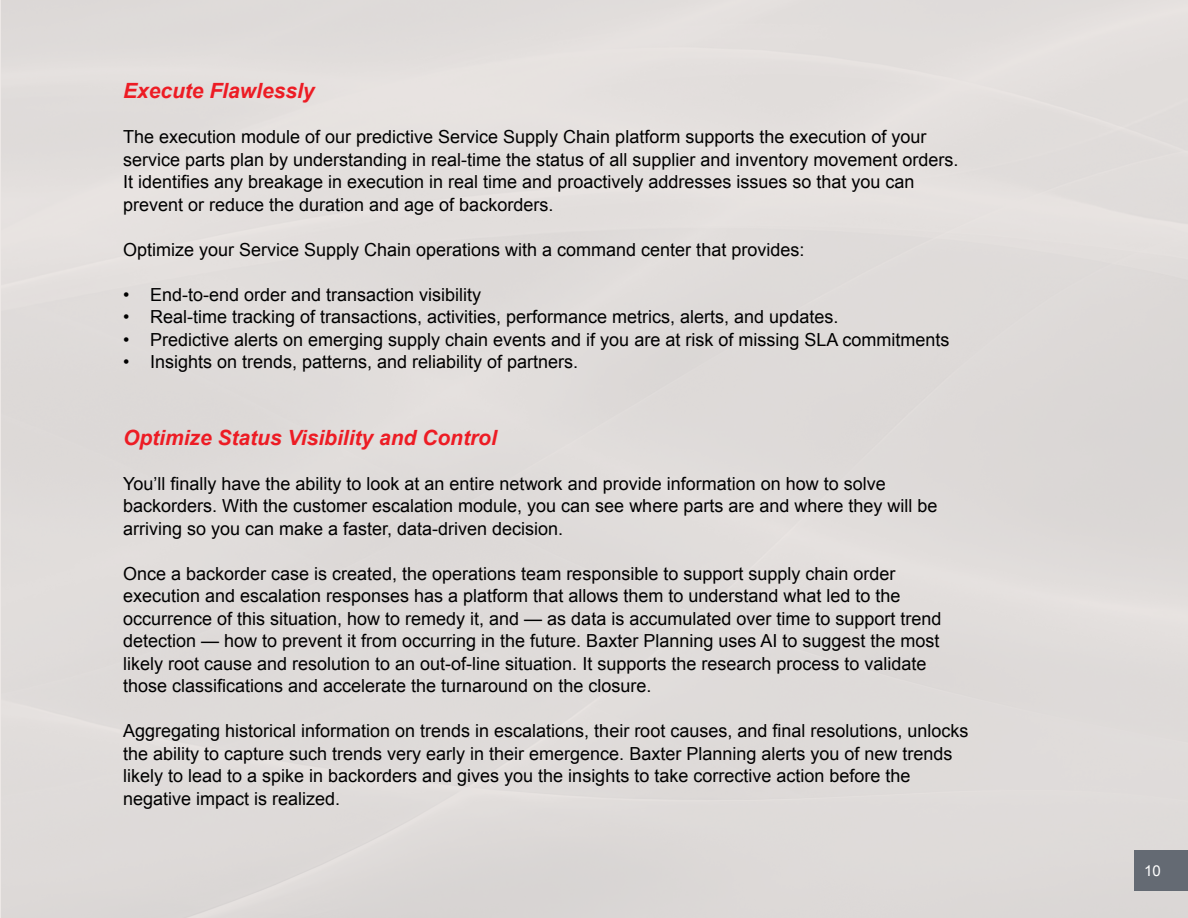
<style>
.page{position:relative;width:1188px;height:918px;background:#fff}
.page>*{position:absolute;margin:0;border:0;box-sizing:border-box;transform-origin:0 0}
.t1{font:italic 700 21px "Arial";color:#ed1c24}
.t2{font:18px/22.5px "Arial";color:#000}
.t3{font:15px "Arial";color:#fff}
</style>
<div class="page">
<div style="left:2px;top:0;width:1186px;height:918px;background:#dfdbda"></div>
<div style="left:1135px;top:850px;width:53px;height:41px;background:#646a73"></div>
<p class="t1" style="left:123px;top:77px;width:193px">Execute Flawlessly</p>
<p class="t2" style="left:123px;top:126px;width:837px">The execution module of our predictive Service Supply Chain platform supports the execution of your service parts plan by understanding in real-time the status of all supplier and inventory movement orders.<br>It identifies any breakage in execution in real time and proactively addresses issues so that you can prevent or reduce the duration and age of backorders.</p>
<p class="t2" style="left:123px;top:239px;width:683px">Optimize your Service Supply Chain operations with a command center that provides:</p>
<p class="t2" style="left:123px;top:284px;width:360px">• End-to-end order and transaction visibility</p>
<p class="t2" style="left:123px;top:306px;width:717px">• Real-time tracking of transactions, activities, performance metrics, alerts, and updates.</p>
<p class="t2" style="left:123px;top:329px;width:828px">• Predictive alerts on emerging supply chain events and if you are at risk of missing SLA commitments</p>
<p class="t2" style="left:123px;top:351px;width:457px">• Insights on trends, patterns, and reliability of partners.</p>
<p class="t1" style="left:123px;top:424px;width:375px">Optimize Status Visibility and Control</p>
<p class="t2" style="left:123px;top:473px;width:816px">You’ll finally have the ability to look at an entire network and provide information on how to solve backorders. With the customer escalation module, you can see where parts are and where they will be arriving so you can make a faster, data-driven decision.</p>
<p class="t2" style="left:123px;top:563px;width:820px">Once a backorder case is created, the operations team responsible to support supply chain order execution and escalation responses has a platform that allows them to understand what led to the occurrence of this situation, how to remedy it, and — as data is accumulated over time to support trend detection — how to prevent it from occurring in the future. Baxter Planning uses AI to suggest the most likely root cause and resolution to an out-of-line situation. It supports the research process to validate those classifications and accelerate the turnaround on the closure.</p>
<p class="t2" style="left:123px;top:720px;width:847px">Aggregating historical information on trends in escalations, their root causes, and final resolutions, unlocks the ability to capture such trends very early in their emergence. Baxter Planning alerts you of new trends likely to lead to a spike in backorders and gives you the insights to take corrective action before the negative impact is realized.</p>
<p class="t3" style="left:1144px;top:861px;width:18px">10</p>
</div>
